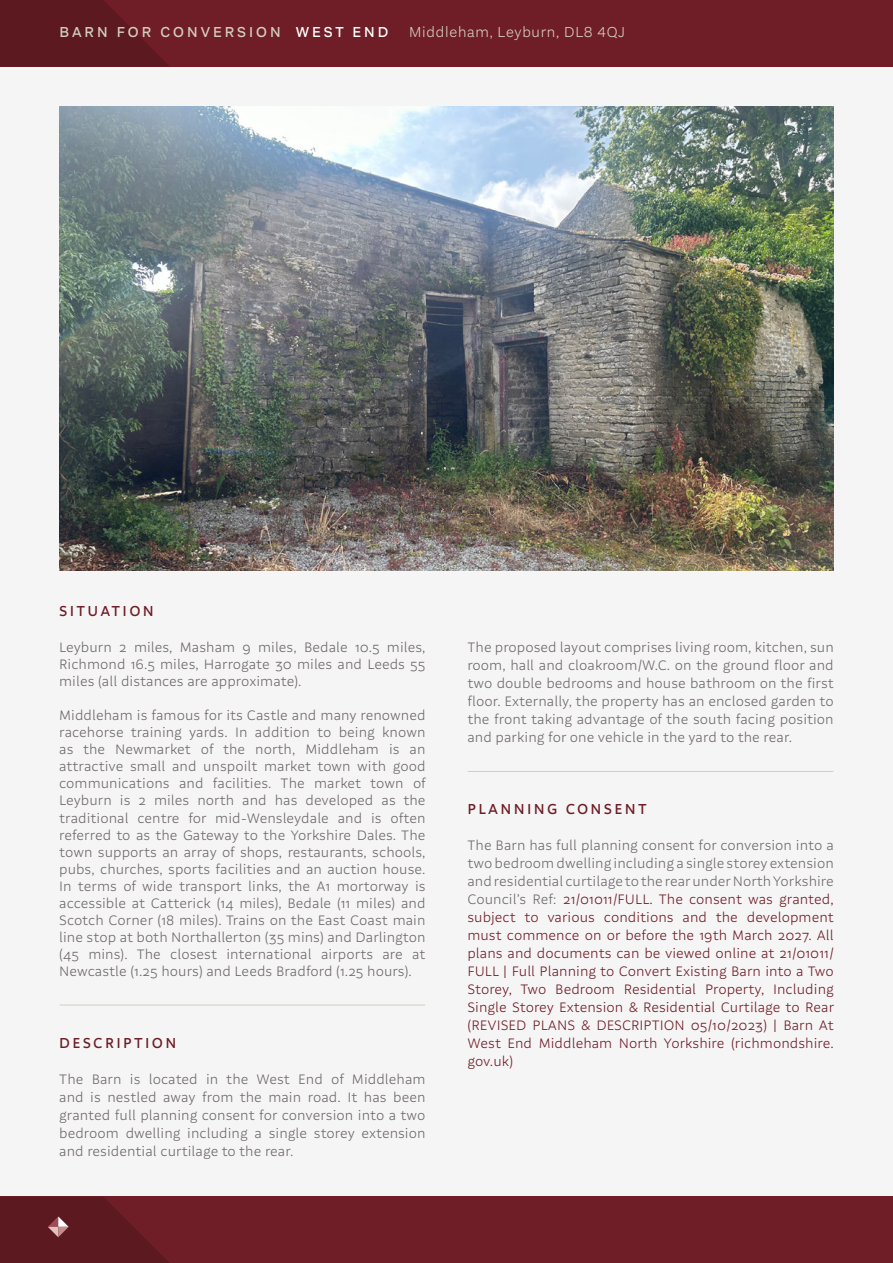
<style>
.page{position:relative;width:893px;height:1263px;background:#fff}
.page>*{position:absolute;margin:0;border:0;box-sizing:border-box;transform-origin:0 0}
.t1{font:500 15px "Aestetico Formal";letter-spacing:.2em;color:#6f1d26}
.t2{font:500 15px "Aestetico";letter-spacing:.2em;color:#d3cdbe}
.t3{font:300 15px "Aestetico";letter-spacing:.05em;color:#d3cdbe}
.t4{font:300 14.25px/17.1px "Aestetico Formal";letter-spacing:.05em;color:#6e686b;text-align:justify}
.t5{font:300 14.25px/18px "Aestetico Formal";letter-spacing:.05em;color:#6f1d26;text-align:justify}
.s1{color:#fff}
.s2{color:#6e686b}
</style>
<div class="page">
<div style="left:0;top:66px;width:893px;height:1131px;background:#f6f5f6"></div>
<div style="left:0;top:1197px;width:893px;height:66px;background:#6f1d26"></div>
<div style="left:0;top:0;width:893px;height:66px;background:#6f1d26"></div>
<svg style="left:0;top:0;width:169px;height:66px"></svg>
<svg style="left:0;top:1197px;width:169px;height:66px"></svg>
<img style="left:60px;top:106px;width:773px;height:464px">
<hr style="left:60px;top:1005px;width:365px;height:1px;background:#d3cdbe">
<hr style="left:468px;top:771px;width:365px;height:1px;background:#d3cdbe">
<p class="t2" style="left:60px;top:24px;width:330px">BARN FOR CONVERSION <span class="s1">WEST END</span></p>
<p class="t3" style="left:409px;top:24px;width:217px">Middleham, Leyburn, DL8 4QJ</p>
<p class="t1" style="left:60px;top:603px;width:96px">SITUATION</p>
<p class="t4" style="left:60px;top:638px;width:367px">Leyburn 2 miles, Masham 9 miles, Bedale 10.5 miles, Richmond 16.5 miles, Harrogate 30 miles and Leeds 55 miles (all distances are approximate).</p>
<p class="t4" style="left:60px;top:707px;width:368px">Middleham is famous for its Castle and many renowned racehorse training yards. In addition to being known as the Newmarket of the north, Middleham is an attractive small and unspoilt market town with good communications and facilities. The market town of Leyburn is 2 miles north and has developed as the traditional centre for mid-Wensleydale and is often referred to as the Gateway to the Yorkshire Dales. The town supports an array of shops, restaurants, schools, pubs, churches, sports facilities and an auction house.<br>In terms of wide transport links, the A1 mortorway is accessible at Catterick (14 miles), Bedale (11 miles) and Scotch Corner (18 miles). Trains on the East Coast main line stop at both Northallerton (35 mins) and Darlington (45 mins). The closest international airports are at Newcastle (1.25 hours) and Leeds Bradford (1.25 hours).</p>
<p class="t1" style="left:60px;top:1034px;width:118px">DESCRIPTION</p>
<p class="t4" style="left:60px;top:1070px;width:367px;line-height:18px">The Barn is located in the West End of Middleham and is nestled away from the main road. It has been granted full planning consent for conversion into a two bedroom dwelling including a single storey extension and residential curtilage to the rear.</p>
<p class="t4" style="left:468px;top:638px;width:367px;line-height:18px">The proposed layout comprises living room, kitchen, sun room, hall and cloakroom/W.C. on the ground floor and two double bedrooms and house bathroom on the first floor. Externally, the property has an enclosed garden to the front taking advantage of the south facing position and parking for one vehicle in the yard to the rear.</p>
<p class="t1" style="left:468px;top:800px;width:180px">PLANNING CONSENT</p>
<p class="t5" style="left:468px;top:836px;width:368px"><span class="s2">The Barn has full planning consent for conversion into a two bedroom dwelling including a single storey extension and residential curtilage to the rear under North Yorkshire Council’s Ref:</span> 21/01011/FULL. The consent was granted, subject to various conditions and the development must commence on or before the 19th March 2027. All plans and documents can be viewed online at 21/01011/ FULL | Full Planning to Convert Existing Barn into a Two Storey, Two Bedroom Residential Property, Including Single Storey Extension &amp; Residential Curtilage to Rear (REVISED PLANS &amp; DESCRIPTION 05/10/2023) | Barn At West End Middleham North Yorkshire (richmondshire. gov.uk)</p>
</div>
